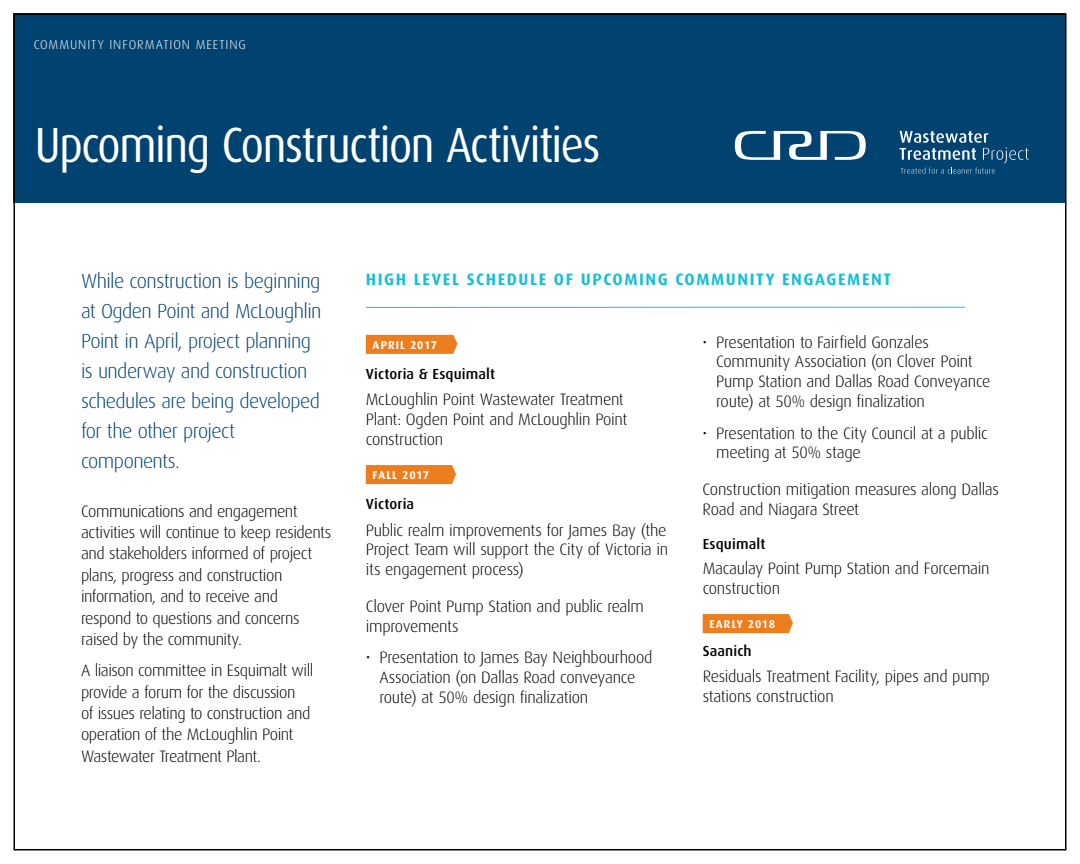
<style>
.page{position:relative;width:1080px;height:864px;background:#fff}
.page>*{position:absolute;margin:0;border:0;box-sizing:border-box;transform-origin:0 0}
.t1{font:49.5px "Dax OT";letter-spacing:-.035em;color:#fff;scale:.9 1}
.t2{font:300 20.25px/30px "Dax OT";letter-spacing:-.03em;color:#004270}
.t3{font:300 16.5px/19.8px "Dax OT";letter-spacing:-.02em;color:#000}
.t4{font:700 16.5px "Dax OT";letter-spacing:.095em;color:#1abfd5}
.t5{font:500 14.7px "Dax OT";letter-spacing:.01em;color:#000}
.t6{font:300 12.75px "Dax OT";letter-spacing:.07em;color:#fff}
.t7{font:700 11.25px "Dax OT";letter-spacing:.06em;color:#fff}
.t8{font:700 11.25px "Dax OT";letter-spacing:.085em;color:#fff}
</style>
<div class="page">
<div style="left:14px;top:14px;width:1052px;height:189px;background:#004270"></div>
<div style="left:13px;top:14px;width:1053px;height:60px;background:#004270"></div>
<svg style="left:735px;top:131px;width:131px;height:29px"></svg>
<svg style="left:900px;top:131px;width:129px;height:43px"></svg>
<svg style="left:366px;top:335px;width:91px;height:19px;background:#ec8123"></svg>
<svg style="left:366px;top:465px;width:90px;height:19px;background:#ec8123"></svg>
<svg style="left:703px;top:614px;width:90px;height:19px;background:#ec8123"></svg>
<hr style="left:366px;top:307px;width:599px;height:1px;background:#1abfd5">
<p class="t6" style="left:34px;top:32px;width:214px">COMMUNITY INFORMATION MEETING</p>
<h1 class="t1" style="left:35px;top:98px;width:630px">Upcoming Construction Activities</h1>
<p class="t2" style="left:81px;top:263px;width:242px">While construction is beginning at Ogden Point and McLoughlin<br>Point in April, project planning is underway and construction schedules are being developed for the other project components.</p>
<p class="t3" style="left:81px;top:497px;width:252px;line-height:21.3px">Communications and engagement activities will continue to keep residents and stakeholders informed of project plans, progress and construction information, and to receive and respond to questions and concerns raised by the community.</p>
<p class="t3" style="left:81px;top:657px;width:234px;line-height:21.3px">A liaison committee in Esquimalt will provide a forum for the discussion<br>of issues relating to construction and operation of the McLoughlin Point Wastewater Treatment Plant.</p>
<p class="t4" style="left:366px;top:264px;width:527px">HIGH LEVEL SCHEDULE OF UPCOMING COMMUNITY ENGAGEMENT</p>
<p class="t8" style="left:373px;top:334px;width:66px">APRIL 2017</p>
<p class="t5" style="left:366px;top:360px;width:131px">Victoria &amp; Esquimalt</p>
<p class="t3" style="left:366px;top:387px;width:263px">McLoughlin Point Wastewater Treatment<br>Plant: Ogden Point and McLoughlin Point construction</p>
<p class="t7" style="left:373px;top:464px;width:58px">FALL 2017</p>
<p class="t5" style="left:366px;top:490px;width:50px">Victoria</p>
<p class="t3" style="left:366px;top:517px;width:304px;text-align:justify">Public realm improvements for James Bay (the Project Team will support the City of Victoria in its engagement process)</p>
<p class="t3" style="left:366px;top:593px;width:280px">Clover Point Pump Station and public realm improvements</p>
<p class="t3" style="left:379px;top:645px;width:275px;text-indent:-13px">• Presentation to James Bay Neighbourhood<br>Association (on Dallas Road conveyance route) at 50% design finalization</p>
<p class="t3" style="left:716px;top:329px;width:276px;text-indent:-13px">• Presentation to Fairfield Gonzales Community Association (on Clover Point Pump Station and Dallas Road Conveyance route) at 50% design finalization</p>
<p class="t3" style="left:716px;top:420px;width:273px;text-indent:-13px">• Presentation to the City Council at a public meeting at 50% stage</p>
<p class="t3" style="left:703px;top:476px;width:298px">Construction mitigation measures along Dallas<br>Road and Niagara Street</p>
<p class="t5" style="left:703px;top:530px;width:64px">Esquimalt</p>
<p class="t3" style="left:703px;top:555px;width:288px">Macaulay Point Pump Station and Forcemain construction</p>
<p class="t7" style="left:709px;top:613px;width:67px">EARLY 2018</p>
<p class="t5" style="left:703px;top:637px;width:51px">Saanich</p>
<p class="t3" style="left:703px;top:664px;width:289px">Residuals Treatment Facility, pipes and pump stations construction</p>
</div>
